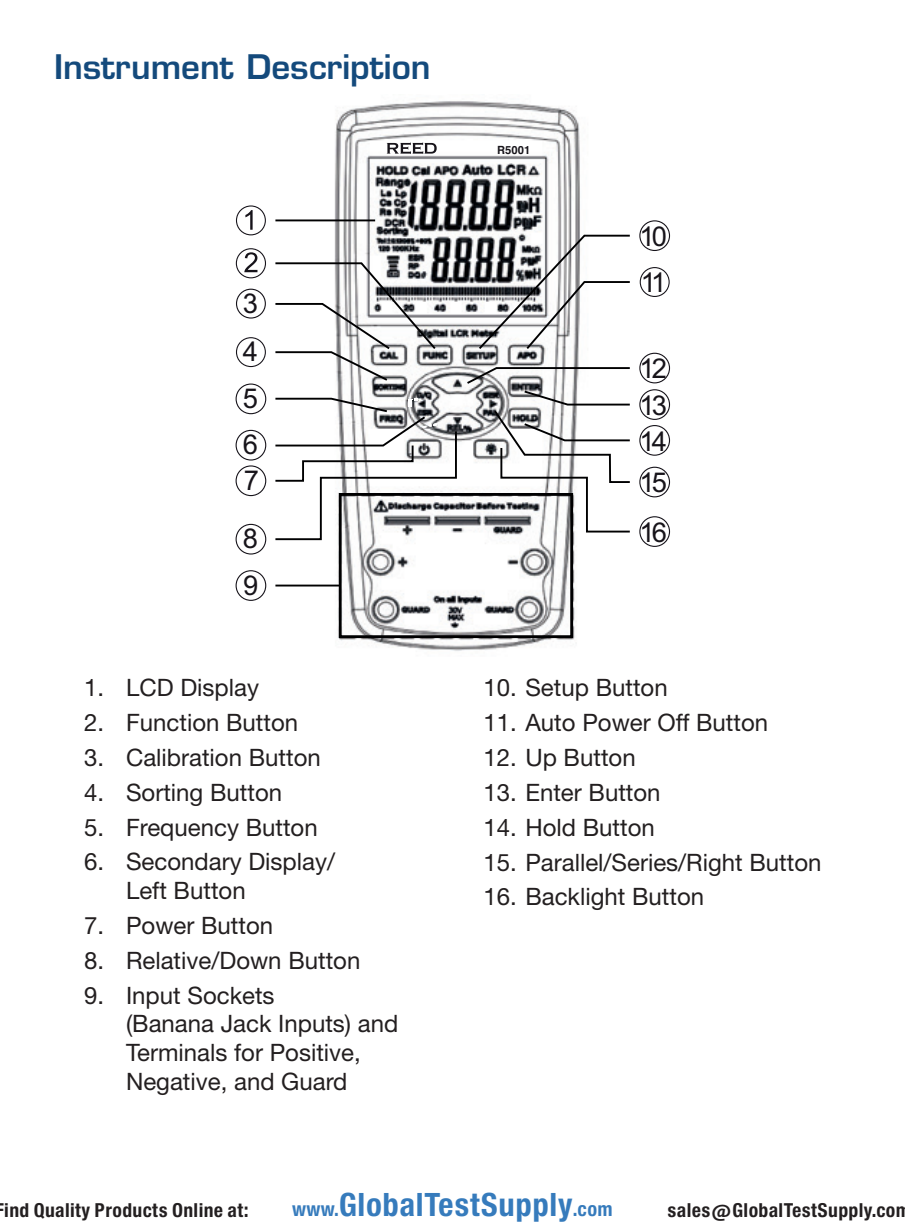
<style>
.page{position:relative;width:905px;height:1229px;background:#fff}
.page>*{position:absolute;margin:0;border:0;box-sizing:border-box;transform-origin:0 0}
.t1{font:600 33px "Eurostile LT Std";color:#144a7c}
.t2{font:30.6px "Europa Gro Nr 2 SBOP Bol Con";letter-spacing:.02em;color:#367bbc}
.t3{font:27.3px/47.1px "Arial";letter-spacing:-.1em;color:#17141a;text-align:justify}
.t4{font:24px/28.8px "Helvetica Neue LT Std";color:#231f20}
.t5{font:18.3px "Europa Gro Nr 2 SBOP Bol Con";letter-spacing:.02em;color:#231f20}
.t6{font:700 11.4px "Helvetica";color:#17141a}
.s1{font-size:18.9px}
</style>
<div class="page">
<img style="left:334px;top:101px;width:246px;height:550px">
<svg style="left:275px;top:218px;width:355px;height:369px"></svg>
<svg style="left:236px;top:248px;width:30px;height:30px"></svg>
<svg style="left:236px;top:289px;width:30px;height:29px"></svg>
<svg style="left:236px;top:205px;width:30px;height:30px"></svg>
<svg style="left:236px;top:337px;width:30px;height:30px"></svg>
<svg style="left:235px;top:383px;width:31px;height:31px"></svg>
<svg style="left:235px;top:430px;width:31px;height:66px"></svg>
<svg style="left:235px;top:524px;width:31px;height:30px"></svg>
<svg style="left:235px;top:570px;width:31px;height:31px"></svg>
<svg style="left:639px;top:220px;width:31px;height:31px"></svg>
<svg style="left:639px;top:353px;width:31px;height:30px"></svg>
<svg style="left:639px;top:389px;width:31px;height:67px"></svg>
<svg style="left:639px;top:467px;width:31px;height:30px"></svg>
<svg style="left:639px;top:516px;width:31px;height:31px"></svg>
<svg style="left:639px;top:267px;width:30px;height:30px"></svg>
<svg style="left:387px;top:142px;width:49px;height:12px"></svg>
<div style="left:339px;top:493px;width:234px;height:145px;border:3px solid #000001"></div>
<h1 class="t1" style="left:54px;top:46px;width:378px">Instrument Description</h1>
<p class="t3" style="left:243px;top:280px;width:17px">3<br>4<br>5<br>6</p>
<p class="t3" style="left:243px;top:452px;width:18px;line-height:57.9px">7<br>8</p>
<p class="t3" style="left:243px;top:562px;width:17px">9</p>
<p class="t4" style="left:84px;top:673px;width:176px">1. LCD Display</p>
<p class="t4" style="left:84px;top:708px;width:216px">2. Function Button</p>
<p class="t4" style="left:84px;top:742px;width:238px">3. Calibration Button</p>
<p class="t4" style="left:84px;top:777px;width:200px">4. Sorting Button</p>
<p class="t4" style="left:84px;top:812px;width:235px">5. Frequency Button</p>
<p class="t4" style="left:126px;top:847px;width:210px;text-indent:-42px">6. Secondary Display/<br>Left Button</p>
<p class="t4" style="left:84px;top:910px;width:191px">7. Power Button</p>
<p class="t4" style="left:84px;top:945px;width:278px">8. Relative/Down Button</p>
<p class="t4" style="left:126px;top:980px;width:274px;text-indent:-42px">9. Input Sockets<br>(Banana Jack Inputs) and<br>Terminals for Positive,<br>Negative, and Guard</p>
<p class="t6" style="left:497px;top:141px;width:35px">R5001</p>
<p class="t3" style="left:639px;top:213px;width:29px">10</p>
<p class="t3" style="left:641px;top:259px;width:27px">11</p>
<p class="t3" style="left:639px;top:351px;width:29px;line-height:36px">12<br>13<br>14</p>
<p class="t3" style="left:639px;top:458px;width:29px;line-height:49.5px">15<br>16</p>
<p class="t4" style="left:483px;top:673px;width:186px">10. Setup Button</p>
<p class="t4" style="left:483px;top:708px;width:286px">11. Auto Power Off Button</p>
<p class="t4" style="left:483px;top:743px;width:154px">12. Up Button</p>
<p class="t4" style="left:483px;top:777px;width:179px">13. Enter Button</p>
<p class="t4" style="left:483px;top:812px;width:173px">14. Hold Button</p>
<p class="t4" style="left:483px;top:847px;width:339px">15. Parallel/Series/Right Button</p>
<p class="t4" style="left:483px;top:882px;width:222px">16. Backlight Button</p>
<p class="t5" style="left:4px;top:1198px;width:245px">ind Quality Products Online at:</p>
<p class="t2" style="left:292px;top:1186px;width:322px"><span class="s1">www.</span>GlobalTestSupply<span class="s1">.com</span></p>
<p class="t5" style="left:667px;top:1198px;width:244px">sales@GlobalTestSupply.com</p>
</div>
